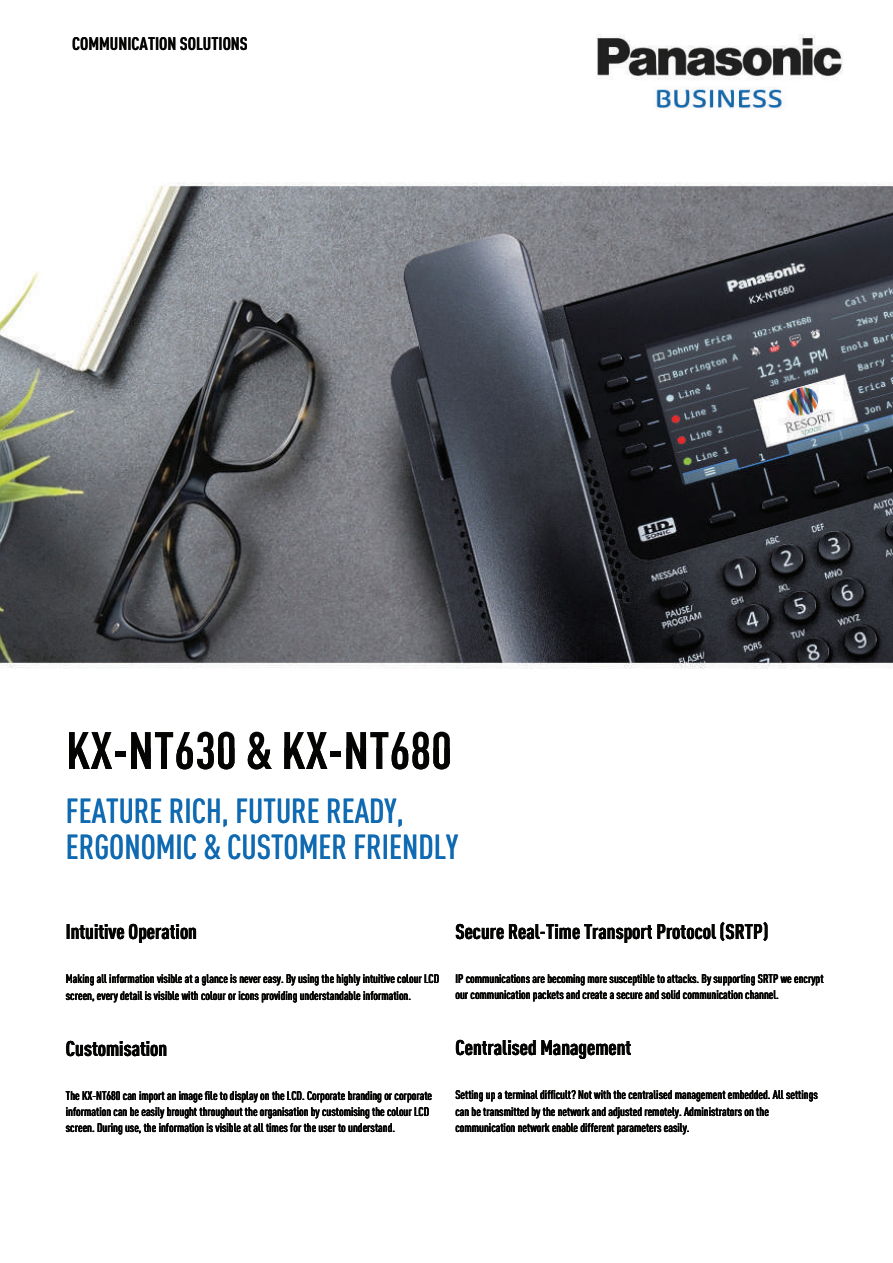
<style>
.page{position:relative;width:893px;height:1263px;background:#fff}
.page>*{position:absolute;margin:0;border:0;box-sizing:border-box;transform-origin:0 0}
.t1{font:700 condensed 51.9px "DIN Pro";color:#040503}
.t2{font:500 condensed 34.2px/36px "DIN Pro";color:#0f6ab2}
.t3{font:700 condensed 21px "DIN Pro";color:#040503}
.t4{font:700 condensed 18px "DIN Pro";color:#040503}
.t5{font:500 condensed 12.3px/16.2px "DIN Pro";color:#040503}
</style>
<div class="page">
<img style="left:0;top:182px;width:893px;height:487px">
<img style="left:597px;top:34px;width:246px;height:75px">
<h3 class="t4" style="left:72px;top:33px;width:177px">COMMUNICATION SOLUTIONS</h3>
<h1 class="t1" style="left:66px;top:719px;width:388px">KX-NT630 &amp; KX-NT680</h1>
<h2 class="t2" style="left:66px;top:792px;width:394px">FEATURE RICH, FUTURE READY,<br>ERGONOMIC &amp; CUSTOMER FRIENDLY</h2>
<h3 class="t3" style="left:66px;top:919px;width:133px">Intuitive Operation</h3>
<p class="t5" style="left:66px;top:971px;width:375px">Making all information visible at a glance is never easy. By using the highly intuitive colour LCD screen, every detail is visible with colour or icons providing understandable information.</p>
<h3 class="t3" style="left:66px;top:1036px;width:103px">Customisation</h3>
<p class="t5" style="left:66px;top:1087px;width:368px">The KX-NT680 can import an image file to display on the LCD. Corporate branding or corporate information can be easily brought throughout the organisation by customising the colour LCD screen. During use, the information is visible at all times for the user to understand.</p>
<h3 class="t3" style="left:455px;top:919px;width:314px">Secure Real-Time Transport Protocol (SRTP)</h3>
<p class="t5" style="left:455px;top:970px;width:370px">IP communications are becoming more susceptible to attacks. By supporting SRTP we encrypt our communication packets and create a secure and solid communication channel.</p>
<h3 class="t3" style="left:455px;top:1035px;width:177px">Centralised Management</h3>
<p class="t5" style="left:455px;top:1087px;width:364px">Setting up a terminal difficult? Not with the centralised management embedded. All settings can be transmitted by the network and adjusted remotely. Administrators on the communication network enable different parameters easily.</p>
</div>
